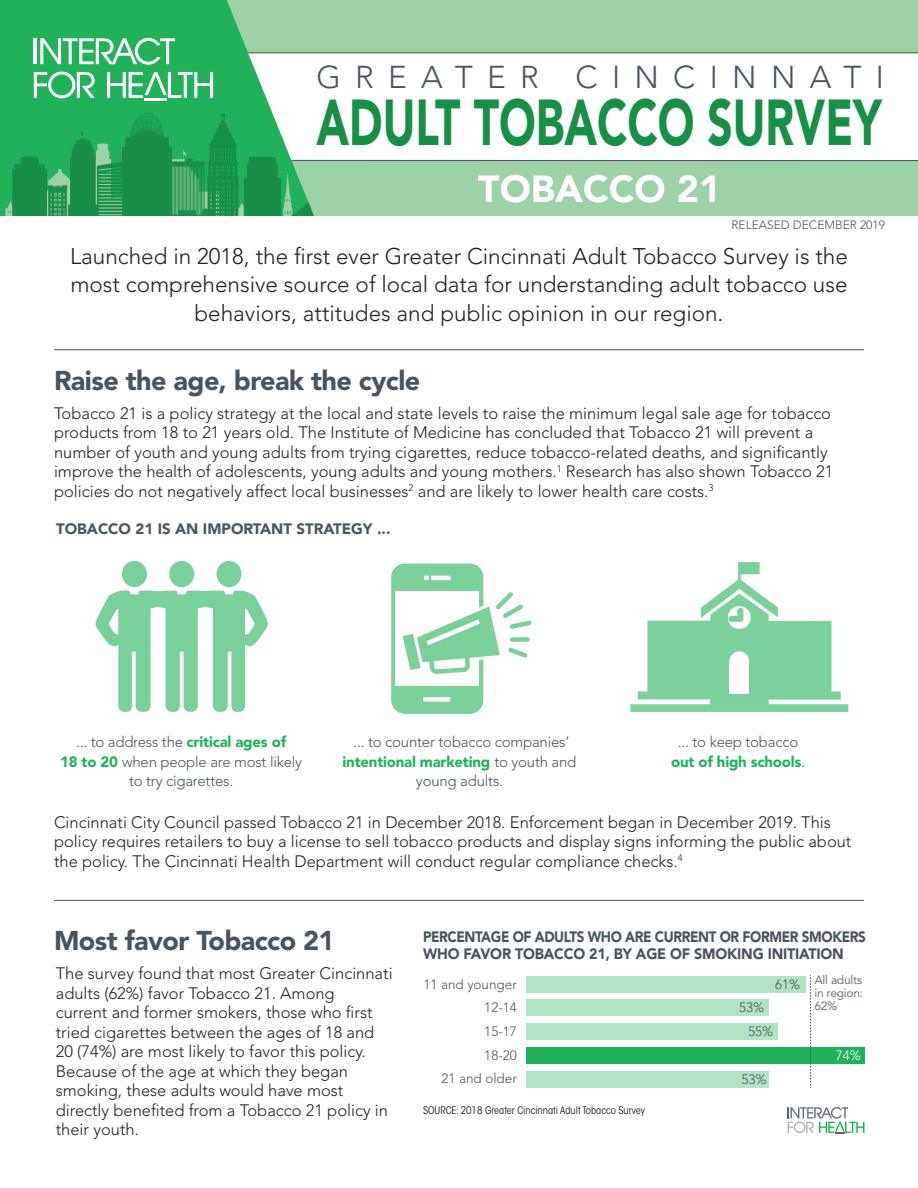
<style>
.page{position:relative;width:918px;height:1188px;background:#fff}
.page>*{position:absolute;margin:0;border:0;box-sizing:border-box;transform-origin:0 0}
.t1{font:900 64.2px "Avenir LT Std";color:#178f46;scale:.69 1}
.t2{font:900 37.5px "Avenir LT Std";color:#fff}
.t3{font:300 31.35px "Avenir LT Std";letter-spacing:.455em;color:#45555f}
.t4{font:900 27px "Avenir LT Std";letter-spacing:-.02em;color:#455560}
.t5{font:300 22.5px/28.5px "Avenir LT Std";color:#231f20;text-align:center}
.t6{font:300 16.5px/19.5px "Avenir LT Std";color:#231f20}
.t7{font:300 15px/19.5px "Avenir LT Std";letter-spacing:-.015em;color:#45555f;text-align:center}
.t8{font:900 15px/16.5px "Avenir LT Std";letter-spacing:-.03em;color:#45555f;scale:.9 1}
.t9{font:900 15px "Avenir LT Std";color:#445660}
.t10{font:300 13.5px/23.7px "Avenir LT Std";color:#45555f}
.t11{font:300 13.5px "Avenir LT Std";color:#fff}
.t12{font:12px/12.8px "Avenir LT Std";letter-spacing:-.02em;color:#6a747b;text-align:justify}
.Disclaimer{font:300 12px "Avenir LT Std";color:#45555f}
.t13{font:condensed 10.5px "ITC Avant Garde Std";color:#231f20}
.s1{font-weight:900;color:#21b259}
</style>
<div class="page">
<div style="left:207px;top:0;width:711px;height:52px;background:#9cd2a6"></div>
<hr style="left:230px;top:52px;width:688px;height:1px;background:#45555f">
<div style="left:208px;top:160px;width:710px;height:56px;background:#9cd2a6"></div>
<hr style="left:291px;top:160px;width:627px;height:1px;background:#45555f">
<svg style="left:0;top:0;width:314px;height:113px;fill:#21b259"></svg>
<svg style="left:0;top:113px;width:350px;height:103px"></svg>
<hr style="left:34px;top:38px;width:3px;height:26px;background:#fff">
<svg style="left:40px;top:38px;width:135px;height:27px"></svg>
<svg style="left:34px;top:72px;width:61px;height:26px"></svg>
<hr style="left:145px;top:98px;width:22px;height:3px;background:#fff">
<svg style="left:107px;top:72px;width:106px;height:26px"></svg>
<hr style="left:54px;top:349px;width:810px;height:1px;background:#45555f">
<hr style="left:54px;top:900px;width:810px;height:1px;background:#45555f">
<div style="left:527px;top:976px;width:279px;height:16px;background:#b1e4c5"></div>
<div style="left:527px;top:1000px;width:242px;height:16px;background:#b1e4c5"></div>
<div style="left:527px;top:1023px;width:251px;height:17px;background:#b1e4c5"></div>
<div style="left:527px;top:1047px;width:338px;height:17px;background:#21b259"></div>
<div style="left:527px;top:1071px;width:242px;height:17px;background:#b1e4c5"></div>
<svg style="left:810px;top:975px;width:1px;height:113px"></svg>
<svg style="left:788px;top:1107px;width:76px;height:27px"></svg>
<svg style="left:95px;top:591px;width:173px;height:121px"></svg>
<div style="left:217px;top:561px;width:25px;height:26px;background:#79d09b;border-radius:50%"></div>
<div style="left:169px;top:561px;width:25px;height:26px;background:#79d09b;border-radius:50%"></div>
<div style="left:122px;top:561px;width:25px;height:26px;background:#79d09b;border-radius:50%"></div>
<svg style="left:630px;top:562px;width:218px;height:150px"></svg>
<div style="left:391px;top:564px;width:92px;height:150px;background:#7bd09a;border-radius:14px"></div>
<div style="left:396px;top:591px;width:83px;height:95px;background:#fff"></div>
<hr style="left:431px;top:576px;width:20px;height:4px;background:#fff">
<svg style="left:424px;top:576px;width:5px;height:4px"></svg>
<div style="left:423px;top:697px;width:27px;height:5px;background:#fff"></div>
<svg style="left:403px;top:588px;width:129px;height:89px"></svg>
<p class="t3" style="left:317px;top:58px;width:569px">GREATER CINCINNATI</p>
<p class="t1" style="left:317px;top:84px;width:821px">ADULT TOBACCO SURVEY</p>
<p class="t2" style="left:478px;top:166px;width:244px">TOBACCO 21</p>
<p class="Disclaimer" style="left:732px;top:217px;width:155px">RELEASED DECEMBER 2019</p>
<p class="t5" style="left:70px;top:242px;width:779px">Launched in 2018, the first ever Greater Cincinnati Adult Tobacco Survey is the most comprehensive source of local data for understanding adult tobacco use behaviors, attitudes and public opinion in our region.</p>
<p class="t4" style="left:54px;top:364px;width:368px">Raise the age, break the cycle</p>
<p class="t6" style="left:54px;top:403px;width:781px">Tobacco 21 is a policy strategy at the local and state levels to raise the minimum legal sale age for tobacco products from 18 to 21 years old. The Institute of Medicine has concluded that Tobacco 21 will prevent a number of youth and young adults from trying cigarettes, reduce tobacco-related deaths, and significantly improve the health of adolescents, young adults and young mothers.<sup>1</sup> Research has also shown Tobacco 21 policies do not negatively affect local businesses<sup>2</sup> and are likely to lower health care costs.<sup>3</sup></p>
<p class="t9" style="left:56px;top:520px;width:336px">TOBACCO 21 IS AN IMPORTANT STRATEGY ...</p>
<p class="t7" style="left:60px;top:732px;width:244px">... to address the <span class="s1">critical ages of<br>18 to 20</span> when people are most likely to try cigarettes.</p>
<p class="t7" style="left:343px;top:732px;width:235px">... to counter tobacco companies’ <span class="s1">intentional marketing</span> to youth and young adults.</p>
<p class="t7" style="left:671px;top:732px;width:136px">... to keep tobacco <span class="s1">out of high schools</span>.</p>
<p class="t6" style="left:54px;top:812px;width:799px">Cincinnati City Council passed Tobacco 21 in December 2018. Enforcement began in December 2019. This policy requires retailers to buy a license to sell tobacco products and display signs informing the public about the policy. The Cincinnati Health Department will conduct regular compliance checks.<sup>4</sup></p>
<p class="t4" style="left:54px;top:924px;width:282px">Most favor Tobacco 21</p>
<p class="t8" style="left:423px;top:929px;width:494px">PERCENTAGE OF ADULTS WHO ARE CURRENT OR FORMER SMOKERS<br>WHO FAVOR TOBACCO 21, BY AGE OF SMOKING INITIATION</p>
<p class="t10" style="left:775px;top:973px;width:27px">61%</p>
<p class="t10" style="left:748px;top:996px;width:27px;text-indent:-9px">53%<br>55%</p>
<p class="t11" style="left:836px;top:1047px;width:27px">74%</p>
<p class="t6" style="left:56px;top:964px;width:338px">The survey found that most Greater Cincinnati adults (62%) favor Tobacco 21. Among<br>current and former smokers, those who first tried cigarettes between the ages of 18 and 20 (74%) are most likely to favor this policy.<br>Because of the age at which they began smoking, these adults would have most directly benefited from a Tobacco 21 policy in their youth.</p>
<p class="t12" style="left:814px;top:974px;width:50px">All adults in region:<br>62%</p>
<p class="t10" style="left:424px;top:972px;width:95px;text-align:right">11 and younger<br>12-14<br>15-17<br>18-20<br>21 and older</p>
<p class="t13" style="left:423px;top:1104px;width:224px">SOURCE: 2018 Greater Cincinnati Adult Tobacco Survey</p>
<p class="t10" style="left:741px;top:1067px;width:27px">53%</p>
</div>
